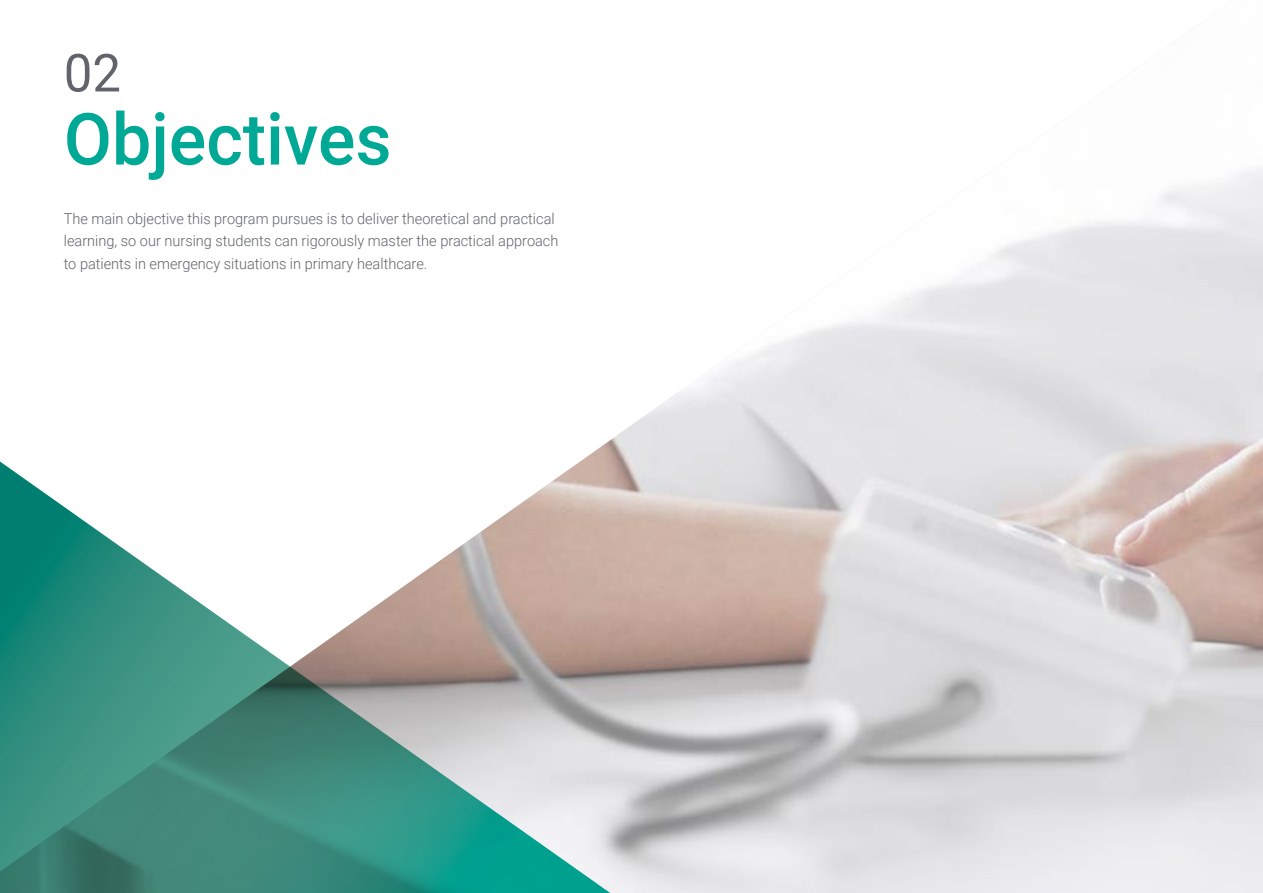
<style>
.page{position:relative;width:1263px;height:893px;background:#fff}
.page>*{position:absolute;margin:0;border:0;box-sizing:border-box;transform-origin:0 0}
.t1{font:500 72px "Roboto";color:#00a996}
.t2{font:52.5px "Roboto";color:#61646a}
.t3{font:300 15px/22.5px "Roboto";color:#61646a}
</style>
<div class="page">
<img style="left:602px;top:168px;width:661px;height:725px">
<svg style="left:0;top:446px;width:640px;height:447px"></svg>
<h2 class="t2" style="left:64px;top:36px;width:59px">02</h2>
<h1 class="t1" style="left:64px;top:89px;width:329px">Objectives</h1>
<p class="t3" style="left:64px;top:207px;width:496px">The main objective this program pursues is to deliver theoretical and practical learning, so our nursing students can rigorously master the practical approach to patients in emergency situations in primary healthcare.</p>
</div>
